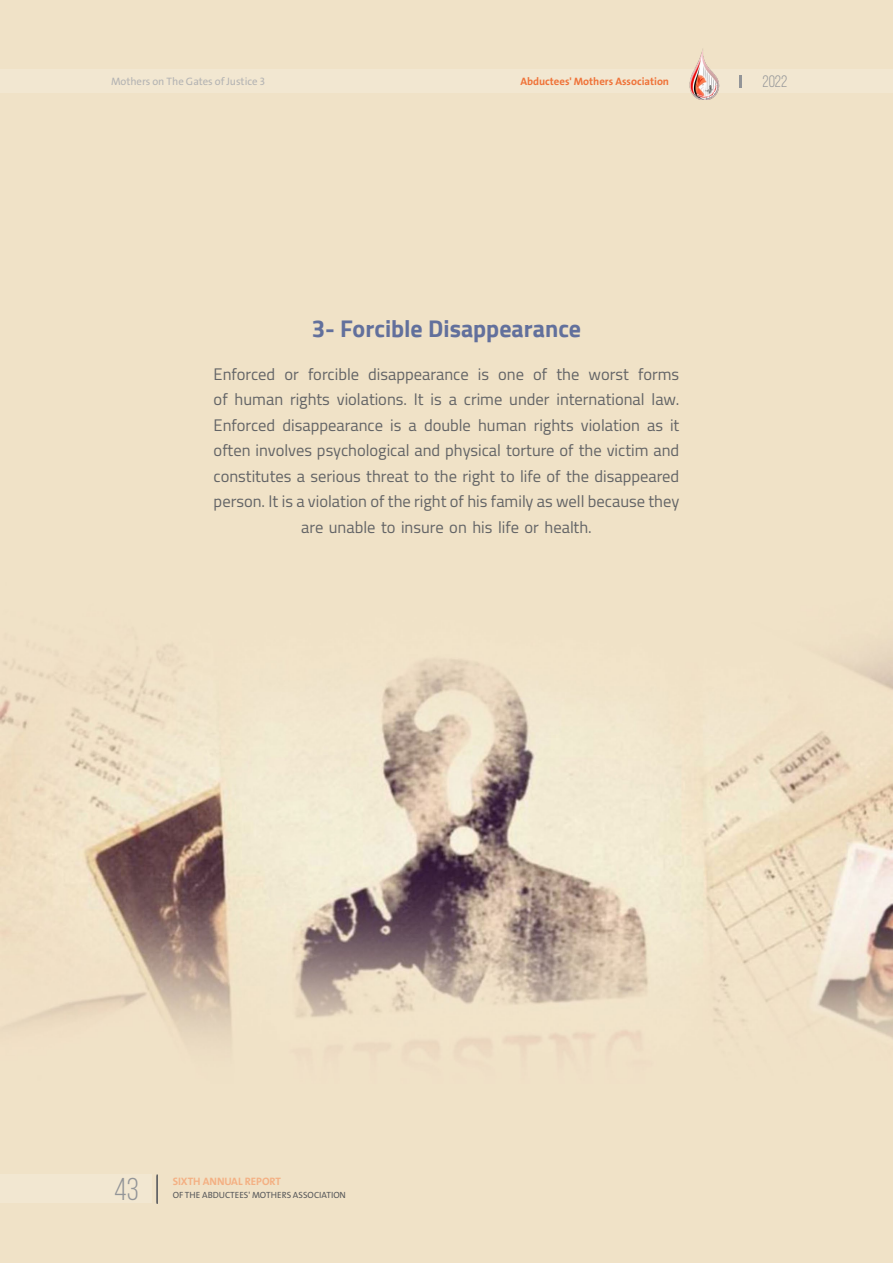
<style>
.page{position:relative;width:893px;height:1263px;background:#fff}
.page>*{position:absolute;margin:0;border:0;box-sizing:border-box;transform-origin:0 0}
.t1{font:31.5px "Bebas Neue";color:#939598}
.t2{font:700 24px "Cairo";color:#62709c}
.t3{font:16.5px/25.5px "Cairo";color:#636466;text-align:center}
.t4{font:16.5px "Bebas Neue";color:#939598}
.t5{font:700 10.8px "Bahij The Sans Arabic";color:#ef7339}
.t6{font:10.8px "Bahij The Sans Arabic";color:#b3b3b3}
.t7{font:700 10.8px "Bahij The Sans Arabic";color:#f4b083}
.t8{font:9px "Bahij The Sans Arabic";color:#58595b}
</style>
<div class="page">
<img style="left:0;top:0;width:893px;height:1263px">
<div style="left:0;top:69px;width:893px;height:24px;background:#f2e7d1"></div>
<div style="left:0;top:1174px;width:151px;height:29px;background:#f2e7d1"></div>
<svg style="left:739px;top:75px;width:2px;height:12px"></svg>
<img style="left:682px;top:48px;width:45px;height:52px">
<hr style="left:156px;top:1174px;width:2px;height:29px;background:#636466">
<hr style="left:156px;top:1175px;width:2px;height:29px;background:#636466">
<p class="t6" style="left:111px;top:72px;width:155px">Mothers on The Gates of Justice 3</p>
<p class="t5" style="left:521px;top:75px;width:150px">Abductees' Mothers Association</p>
<p class="t4" style="left:762px;top:73px;width:26px">2022</p>
<h2 class="t2" style="left:312px;top:315px;width:271px">3- Forcible Disappearance</h2>
<p class="t3" style="left:214px;top:361px;width:467px">Enforced or forcible disappearance is one of the worst forms of human rights violations. It is a crime under international law.<br>Enforced disappearance is a double human rights violation as it often involves psychological and physical torture of the victim and constitutes a serious threat to the right to life of the disappeared person. It is a violation of the right of his family as well because they are unable to insure on his life or health.</p>
<h1 class="t1" style="left:114px;top:1172px;width:26px">43</h1>
<p class="t7" style="left:173px;top:1175px;width:110px">SIXTH ANNUAL REPORT</p>
<p class="t8" style="left:173px;top:1187px;width:175px">OF THE ABDUCTEES' MOTHERS ASSOCIATION</p>
</div>
